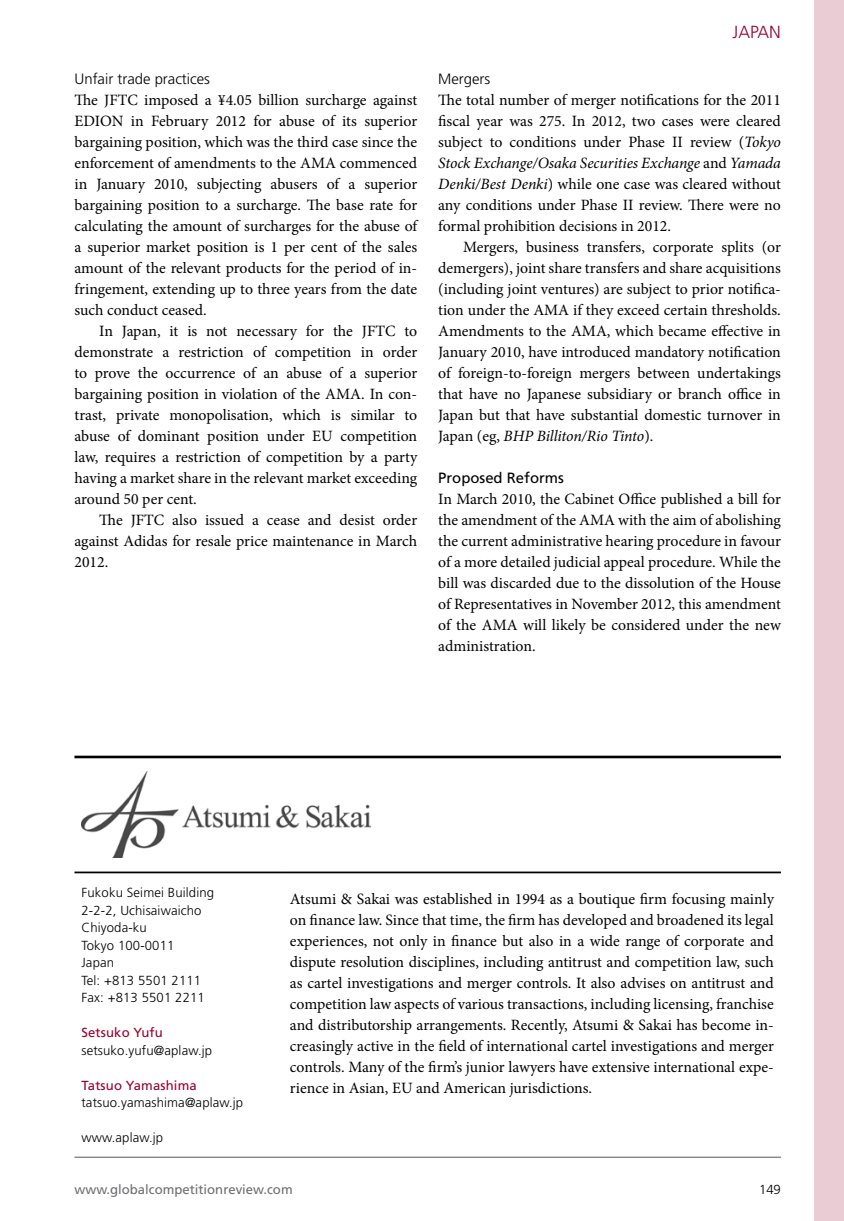
<style>
.page{position:relative;width:844px;height:1221px;background:#fff}
.page>*{position:absolute;margin:0;border:0;box-sizing:border-box;transform-origin:0 0}
.t1{font:300 17.5px "Frutiger";color:#98002e}
.t2{font:15.75px/21px "Minion Pro";color:#000;text-align:justify}
.t3{font:300 14.88px "Frutiger";color:#000}
.t4{font:14.88px "Frutiger";color:#000}
.t5{font:300 13.12px/17.5px "Frutiger";letter-spacing:.01em;color:#000}
.t6{font:13.12px "Frutiger";color:#6d6e71}
.t7{font:13.12px "Frutiger";letter-spacing:.01em;color:#98002e}
.s1{font-style:italic}
</style>
<div class="page">
<div style="left:814px;top:0;width:29px;height:1220px;background:#eaccd5"></div>
<hr style="left:74px;top:1156px;width:209px;height:1px;background:#58595b">
<hr style="left:283px;top:1156px;width:497px;height:1px;background:#58595b">
<hr style="left:74px;top:755px;width:209px;height:3px;background:#000">
<hr style="left:283px;top:755px;width:497px;height:3px;background:#000">
<hr style="left:74px;top:871px;width:209px;height:2px;background:#000">
<hr style="left:283px;top:871px;width:497px;height:2px;background:#000">
<img style="left:81px;top:771px;width:289px;height:86px">
<p class="t3" style="left:74px;top:70px;width:137px">Unfair trade practices</p>
<p class="t2" style="left:74px;top:90px;width:344px">The JFTC imposed a ¥4.05 billion surcharge against EDION in February 2012 for abuse of its superior bargaining position, which was the third case since the enforcement of amendments to the AMA commenced in January 2010, subjecting abusers of a superior bargaining position to a surcharge. The base rate for calculating the amount of surcharges for the abuse of a superior market position is 1 per cent of the sales amount of the relevant products for the period of in&shy;fringement, extending up to three years from the date such conduct ceased.</p>
<p class="t2" style="left:74px;top:320px;width:344px;text-indent:25px">In Japan, it is not necessary for the JFTC to demonstrate a restriction of competition in order to prove the occurrence of an abuse of a superior bargaining position in violation of the AMA. In con&shy;trast, private monopolisation, which is similar to abuse of dominant position under EU competition law, requires a restriction of competition by a party having a market share in the relevant market exceeding around 50 per cent.</p>
<p class="t2" style="left:74px;top:509px;width:344px;text-indent:25px">The JFTC also issued a cease and desist order against Adidas for resale price maintenance in March 2012.</p>
<p class="t1" style="left:732px;top:22px;width:50px">JAPAN</p>
<p class="t3" style="left:438px;top:70px;width:54px">Mergers</p>
<p class="t2" style="left:438px;top:90px;width:344px">The total number of merger notifications for the 2011 fiscal year was 275. In 2012, two cases were cleared subject to conditions under Phase II review (<span class="s1">Tokyo Stock Exchange/Osaka Securities Exchange</span> and <span class="s1">Yamada Denki/Best Denki</span>) while one case was cleared without any conditions under Phase II review. There were no formal prohibition decisions in 2012.</p>
<p class="t2" style="left:438px;top:237px;width:344px;text-indent:25px">Mergers, business transfers, corporate splits (or demergers), joint share transfers and share acquisitions (including joint ventures) are subject to prior notifica&shy;tion under the AMA if they exceed certain thresholds.<br>Amendments to the AMA, which became effective in January 2010, have introduced mandatory notification of foreign-to-foreign mergers between undertakings that have no Japanese subsidiary or branch office in Japan but that have substantial domestic turnover in Japan (eg, <span class="s1">BHP Billiton/Rio Tinto</span>).</p>
<p class="t4" style="left:438px;top:469px;width:127px">Proposed Reforms</p>
<p class="t2" style="left:438px;top:489px;width:344px">In March 2010, the Cabinet Office published a bill for the amendment of the AMA with the aim of abolishing the current administrative hearing procedure in favour of a more detailed judicial appeal procedure. While the bill was discarded due to the dissolution of the House of Representatives in November 2012, this amendment of the AMA will likely be considered under the new administration.</p>
<p class="t5" style="left:81px;top:884px;width:134px">Fukoku Seimei Building<br>2-2-2, Uchisaiwaicho<br>Chiyoda-ku<br>Tokyo 100-0011<br>Japan<br>Tel: +813 5501 2111<br>Fax: +813 5501 2211</p>
<p class="t7" style="left:81px;top:1024px;width:83px">Setsuko Yufu</p>
<p class="t5" style="left:81px;top:1041px;width:132px">setsuko.yufu@aplaw.jp</p>
<p class="t7" style="left:81px;top:1077px;width:117px">Tatsuo Yamashima</p>
<p class="t5" style="left:81px;top:1094px;width:163px">tatsuo.yamashima@aplaw.jp</p>
<p class="t5" style="left:81px;top:1129px;width:83px">www.aplaw.jp</p>
<p class="t2" style="left:290px;top:888px;width:485px">Atsumi &amp; Sakai was established in 1994 as a boutique firm focusing mainly on finance law. Since that time, the firm has developed and broadened its legal experiences, not only in finance but also in a wide range of corporate and dispute resolution disciplines, including antitrust and competition law, such as cartel investigations and merger controls. It also advises on antitrust and competition law aspects of various transactions, including licensing, franchise and distributorship arrangements. Recently, Atsumi &amp; Sakai has become in&shy;creasingly active in the field of international cartel investigations and merger controls. Many of the firm’s junior lawyers have extensive international expe&shy;rience in Asian, EU and American jurisdictions.</p>
<p class="t6" style="left:74px;top:1181px;width:220px">www.globalcompetitionreview.com</p>
<p class="t5" style="left:758px;top:1181px;width:23px">149</p>
</div>
